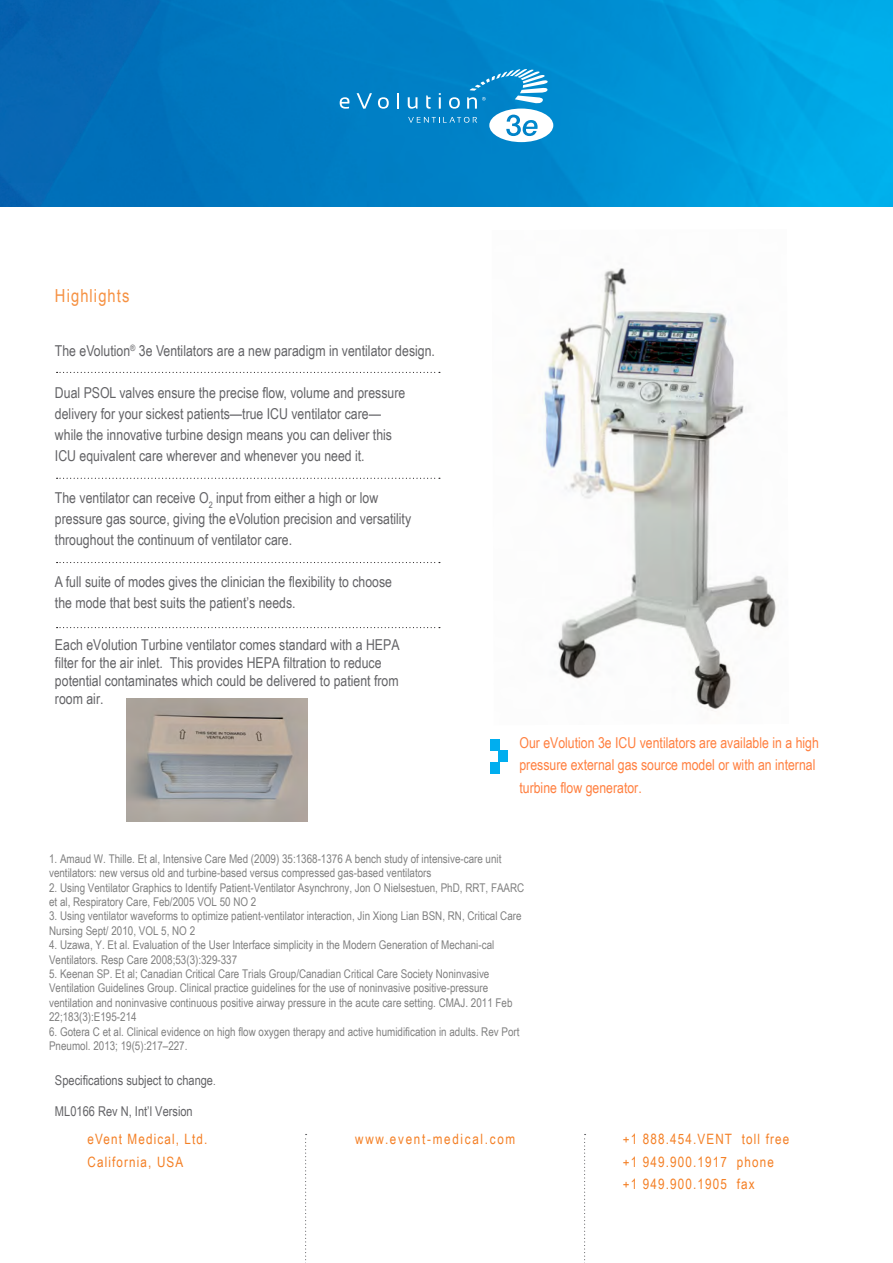
<style>
.page{position:relative;width:893px;height:1263px;background:#fff}
.page>*{position:absolute;margin:0;border:0;box-sizing:border-box;transform-origin:0 0}
.t1{font:18px "Arial Narrow";letter-spacing:.06em;color:#f69142}
.t2{font:15px/21px "Arial Narrow";color:#636366}
.t3{font:15px/22.5px "Arial Narrow";color:#ff8040}
.t4{font:14.25px "Arial Narrow";letter-spacing:.08em;color:#f48026}
.t5{font:14.25px "Arial Narrow";letter-spacing:.12em;color:#f48026}
.t6{font:13.5px "Arial Narrow";color:#636366}
.t7{font:12px/14.4px "Arial Narrow";color:#808080}
.s1{font-size:11.25px}
</style>
<div class="page">
<img style="left:0;top:0;width:893px;height:207px">
<svg style="left:584px;top:1134px;width:2px;height:129px"></svg>
<svg style="left:305px;top:1134px;width:2px;height:129px"></svg>
<svg style="left:340px;top:97px;width:10px;height:12px"></svg>
<svg style="left:357px;top:93px;width:15px;height:16px"></svg>
<svg style="left:378px;top:97px;width:11px;height:12px"></svg>
<svg style="left:397px;top:93px;width:2px;height:16px"></svg>
<svg style="left:408px;top:69px;width:145px;height:73px"></svg>
<svg style="left:57px;top:372px;width:383px;height:1px"></svg>
<svg style="left:57px;top:478px;width:383px;height:1px"></svg>
<svg style="left:57px;top:562px;width:383px;height:1px"></svg>
<svg style="left:57px;top:627px;width:383px;height:1px"></svg>
<img style="left:543px;top:268px;width:233px;height:443px">
<div style="left:490px;top:739px;width:10px;height:11px;background:#00aeef"></div>
<div style="left:498px;top:750px;width:10px;height:12px;background:#00aeef"></div>
<div style="left:490px;top:762px;width:10px;height:11px;background:#00aeef"></div>
<img style="left:127px;top:699px;width:181px;height:122px">
<p class="t1" style="left:55px;top:282px;width:76px">Highlights</p>
<p class="t2" style="left:55px;top:339px;width:381px">The eVolution<sup>®</sup> 3e Ventilators are a new paradigm in ventilator design.</p>
<p class="t2" style="left:55px;top:381px;width:352px">Dual PSOL valves ensure the precise flow, volume and pressure delivery for your sickest patients—true ICU ventilator care— while the innovative turbine design means you can deliver this ICU equivalent care wherever and whenever you need it.</p>
<p class="t2" style="left:55px;top:486px;width:358px">The ventilator can receive O<sub>2</sub> input from either a high or low pressure gas source, giving the eVolution precision and versatility throughout the continuum of ventilator care.</p>
<p class="t2" style="left:55px;top:570px;width:339px">A full suite of modes gives the clinician the flexibility to choose the mode that best suits the patient’s needs.</p>
<p class="t2" style="left:55px;top:635px;width:346px;line-height:18px">Each eVolution Turbine ventilator comes standard with a HEPA filter for the air inlet. This provides HEPA filtration to reduce potential contaminates which could be delivered to patient from room air.</p>
<p class="t3" style="left:519px;top:730px;width:301px">Our eVolution 3e ICU ventilators are available in a high pressure external gas source model or with an internal turbine flow generator.</p>
<p class="t7" style="left:49px;top:851px;width:454px">1. Amaud W. Thille. Et al, Intensive Care Med (2009) 35:1368-1376 A bench study of intensive-care unit ventilators: new versus old and turbine-based versus compressed gas-based ventilators</p>
<p class="t7" style="left:49px;top:880px;width:477px">2. Using Ventilator Graphics to Identify Patient-Ventilator Asynchrony, Jon O Nielsestuen, PhD, RRT, FAARC et al, Respiratory Care, Feb/2005 VOL 50 NO 2</p>
<p class="t7" style="left:49px;top:908px;width:474px">3. Using ventilator waveforms to optimize patient-ventilator interaction, Jin Xiong Lian BSN, RN, Critical Care<br>Nursing Sept/ 2010, VOL 5, NO 2</p>
<p class="t7" style="left:49px;top:937px;width:447px">4. Uzawa, Y. Et al. Evaluation of the User Interface simplicity in the Modern Generation of Mechani-cal<br>Ventilators. Resp Care 2008;53(3):329-337</p>
<p class="t7" style="left:49px;top:966px;width:465px">5. Keenan SP. Et al; Canadian Critical Care Trials Group/Canadian Critical Care Society Noninvasive Ventilation Guidelines Group. Clinical practice guidelines for the use of noninvasive positive-pressure ventilation and noninvasive continuous positive airway pressure in the acute care setting. CMAJ. 2011 Feb 22;183(3):E195-214</p>
<p class="t7" style="left:49px;top:1024px;width:472px">6. Gotera C et al. Clinical evidence on high flow oxygen therapy and active humidification in adults. Rev Port<br>Pneumol. 2013; 19(5):217–227.</p>
<p class="t6" style="left:55px;top:1070px;width:162px">Specifications subject to change<span class="s1">.</span></p>
<p class="t6" style="left:55px;top:1101px;width:139px">ML0166 Rev N, Int’l Version</p>
<p class="t4" style="left:88px;top:1129px;width:121px">eVent Medical, Ltd.</p>
<p class="t4" style="left:88px;top:1151px;width:97px">California, USA</p>
<p class="t5" style="left:355px;top:1129px;width:162px">www.event-medical.com</p>
<p class="t4" style="left:623px;top:1129px;width:168px">+1 888.454.VENT toll free</p>
<p class="t4" style="left:623px;top:1151px;width:152px">+1 949.900.1917 phone</p>
<p class="t4" style="left:623px;top:1174px;width:133px">+1 949.900.1905 fax</p>
</div>
